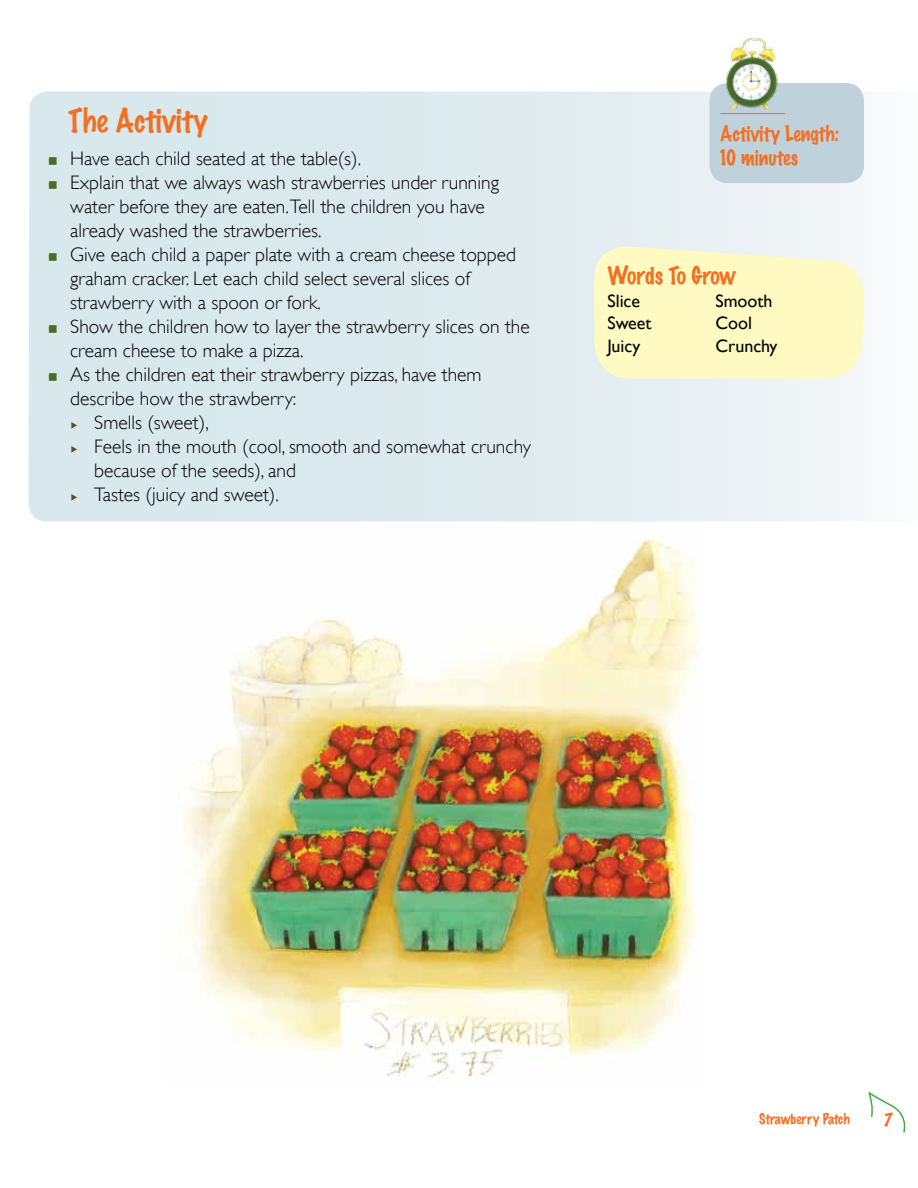
<style>
.page{position:relative;width:918px;height:1188px;background:#fff}
.page>*{position:absolute;margin:0;border:0;box-sizing:border-box;transform-origin:0 0}
.t1{font:100 30px "Marker Felt";color:#f36f21}
.t2{font:100 22.5px "Marker Felt";color:#f36f21}
.t3{font:300 19.5px "Gill Sans";color:#000}
.t4{font:100 19.5px/24px "Marker Felt";color:#f36f21}
.t5{font:18px "Gill Sans";color:#000}
.t6{font:100 16.5px "Marker Felt";color:#f36f21}
.t7{font:100 13.5px "Marker Felt";color:#f36f21}
.s1{color:#58541e}
</style>
<div class="page">
<svg style="left:868px;top:1093px;width:38px;height:40px"></svg>
<svg style="left:28px;top:91px;width:836px;height:430px;background:#deebef"></svg>
<svg style="left:594px;top:244px;width:270px;height:135px;background:#fcf9c7"></svg>
<div style="left:710px;top:83px;width:154px;height:100px;background:#bfd2dc;border-radius:18px"></div>
<hr style="left:720px;top:113px;width:65px;height:1px;background:#f36f21">
<img style="left:182px;top:539px;width:519px;height:539px">
<img style="left:724px;top:38px;width:54px;height:72px">
<svg style="left:49px;top:157px;width:8px;height:7px"></svg>
<svg style="left:49px;top:181px;width:8px;height:7px"></svg>
<svg style="left:49px;top:253px;width:8px;height:7px"></svg>
<svg style="left:49px;top:325px;width:8px;height:7px"></svg>
<svg style="left:49px;top:373px;width:8px;height:7px"></svg>
<h1 class="t1" style="left:68px;top:106px;width:141px">The Activity</h1>
<p class="t3" style="left:70px;top:147px;width:292px">Have each child seated at the table(s).</p>
<p class="t3" style="left:70px;top:171px;width:430px">Explain that we always wash strawberries under running</p>
<p class="t3" style="left:70px;top:195px;width:416px">water before they are eaten.Tell the children you have</p>
<p class="t3" style="left:70px;top:219px;width:253px">already washed the strawberries.</p>
<p class="t3" style="left:70px;top:243px;width:447px">Give each child a paper plate with a cream cheese topped</p>
<p class="t3" style="left:70px;top:267px;width:401px">graham cracker. Let each child select several slices of</p>
<p class="t3" style="left:70px;top:291px;width:252px">strawberry with a spoon or fork.</p>
<p class="t3" style="left:70px;top:315px;width:461px">Show the children how to layer the strawberry slices on the</p>
<p class="t3" style="left:70px;top:339px;width:235px">cream cheese to make a pizza.</p>
<p class="t3" style="left:70px;top:363px;width:413px">As the children eat their strawberry pizzas, have them</p>
<p class="t3" style="left:70px;top:387px;width:228px">describe how the strawberry:</p>
<p class="t3" style="left:70px;top:411px;width:140px"><span class="s1">▶</span> Smells (sweet),</p>
<p class="t3" style="left:70px;top:435px;width:462px"><span class="s1">▶</span> Feels in the mouth (cool, smooth and somewhat crunchy</p>
<p class="t3" style="left:94px;top:459px;width:203px">because of the seeds), and</p>
<p class="t3" style="left:70px;top:483px;width:210px"><span class="s1">▶</span> Tastes (juicy and sweet).</p>
<p class="t4" style="left:720px;top:123px;width:120px">Activity Length:<br>10 minutes</p>
<p class="t2" style="left:607px;top:265px;width:130px">Words To Grow</p>
<p class="t5" style="left:607px;top:290px;width:34px">Slice</p>
<p class="t5" style="left:715px;top:290px;width:58px">Smooth</p>
<p class="t5" style="left:607px;top:313px;width:46px">Sweet</p>
<p class="t5" style="left:715px;top:313px;width:38px">Cool</p>
<p class="t5" style="left:607px;top:335px;width:34px">Juicy</p>
<p class="t5" style="left:715px;top:335px;width:64px">Crunchy</p>
<p class="t7" style="left:759px;top:1112px;width:92px">Strawberry Patch</p>
<p class="t6" style="left:884px;top:1111px;width:9px">7</p>
</div>
